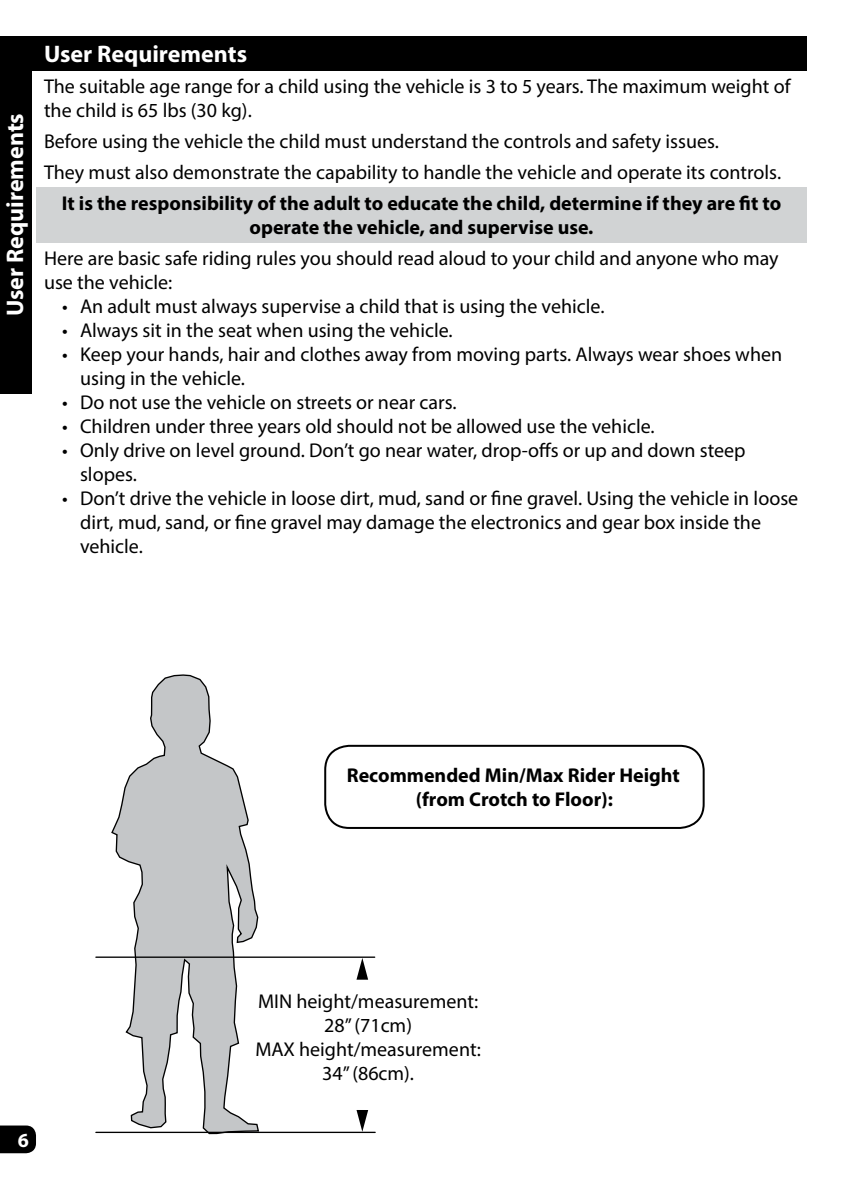
<style>
.page{position:relative;width:843px;height:1190px;background:#fff}
.page>*{position:absolute;margin:0;border:0;box-sizing:border-box;transform-origin:0 0}
.t1{font:700 24px "Myriad Pro";color:#fff}
.t2{font:20px/24px "Myriad Pro";color:#000}
.t3{font:700 20px/24px "Myriad Pro";color:#000;text-align:center}
.t4{font:700 20px "Myriad Pro";color:#fff}
</style>
<div class="page">
<div style="left:0;top:36px;width:32px;height:357px;background:#000"></div>
<svg style="left:0;top:1125px;width:36px;height:28px"></svg>
<div style="left:36px;top:36px;width:770px;height:34px;background:#000"></div>
<div style="left:36px;top:187px;width:770px;height:55px;background:#d1d3d4"></div>
<svg style="left:110px;top:674px;width:150px;height:460px"></svg>
<svg style="left:356px;top:1110px;width:13px;height:21px"></svg>
<svg style="left:354px;top:957px;width:16px;height:22px"></svg>
<hr style="left:96px;top:956px;width:278px;height:1px;background:#000">
<hr style="left:96px;top:1131px;width:279px;height:2px;background:#000">
<div style="left:324px;top:744px;width:380px;height:85px;border:2px solid #000;border-radius:24px"></div>
<p class="t1" style="left:-1px;top:316px;width:204px;rotate:-90deg">User Requirements</p>
<p class="t1" style="left:44px;top:38px;width:204px">User Requirements</p>
<p class="t2" style="left:44px;top:74px;width:747px">The suitable age range for a child using the vehicle is 3 to 5 years. The maximum weight of the child is 65 lbs (30 kg).</p>
<p class="t2" style="left:44px;top:125px;width:738px;line-height:31px">Before using the vehicle the child must understand the controls and safety issues.<br>They must also demonstrate the capability to handle the vehicle and operate its controls.</p>
<p class="t3" style="left:62px;top:191px;width:721px">It is the responsibility of the adult to educate the child, determine if they are fit to operate the vehicle, and supervise use.</p>
<p class="t2" style="left:44px;top:246px;width:736px">Here are basic safe riding rules you should read aloud to your child and anyone who may use the vehicle:</p>
<p class="t2" style="left:62px;top:294px;width:544px">• An adult must always supervise a child that is using the vehicle.</p>
<p class="t2" style="left:62px;top:318px;width:392px">• Always sit in the seat when using the vehicle.</p>
<p class="t2" style="left:80px;top:342px;width:703px;text-indent:-18px">• Keep your hands, hair and clothes away from moving parts. Always wear shoes when using in the vehicle.</p>
<p class="t2" style="left:62px;top:390px;width:396px">• Do not use the vehicle on streets or near cars.</p>
<p class="t2" style="left:62px;top:414px;width:594px">• Children under three years old should not be allowed use the vehicle.</p>
<p class="t2" style="left:80px;top:438px;width:667px;text-indent:-18px">• Only drive on level ground. Don’t go near water, drop-offs or up and down steep slopes.</p>
<p class="t2" style="left:80px;top:486px;width:719px;text-indent:-18px">• Don’t drive the vehicle in loose dirt, mud, sand or fine gravel. Using the vehicle in loose dirt, mud, sand, or fine gravel may damage the electronics and gear box inside the vehicle.</p>
<p class="t4" style="left:18px;top:1127px;width:13px">6</p>
<p class="t3" style="left:347px;top:763px;width:334px">Recommended Min/Max Rider Height (from Crotch to Floor):</p>
<p class="t2" style="left:255px;top:988px;width:227px;text-align:center">MIN height/measurement:<br>28” (71cm)<br>MAX height/measurement:<br>34” (86cm).</p>
</div>
